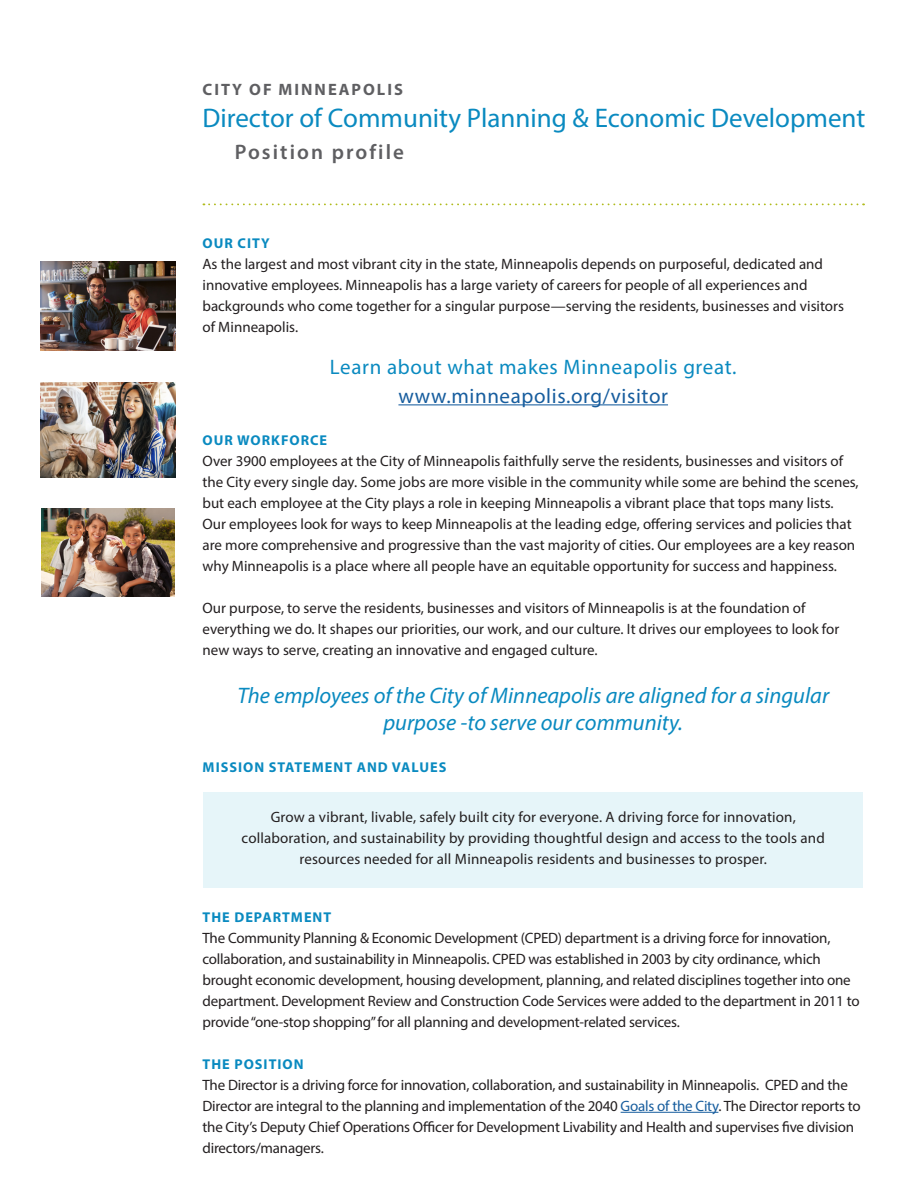
<style>
.page{position:relative;width:918px;height:1188px;background:#fff}
.page>*{position:absolute;margin:0;border:0;box-sizing:border-box;transform-origin:0 0}
.t1{font:27px "Myriad Pro";color:#0a8ac0}
.t2{font:italic 22.5px "Myriad Pro";color:#0a8ac0}
.t3{font:21px "Myriad Pro";letter-spacing:.03em;color:#0a8ac0}
.t4{font:21px "Myriad Pro";letter-spacing:.03em;color:#175d9e}
.t5{font:600 21px "Myriad Pro";letter-spacing:.1em;color:#5f5f62}
.t6{font:700 16.5px "Myriad Pro";letter-spacing:.12em;color:#5f5f62}
.t7{font:15px/21px "Myriad Pro";color:#231f20}
.t8{font:700 14.25px "Myriad Pro";letter-spacing:.07em;color:#0a8ac0}
.s1{color:#175d9e}
</style>
<div class="page">
<svg style="left:203px;top:203px;width:661px;height:2px"></svg>
<hr style="left:398px;top:404px;width:270px;height:1px;background:#175d9e">
<hr style="left:621px;top:1112px;width:97px;height:1px;background:#175d9e">
<img style="left:41px;top:509px;width:134px;height:88px">
<img style="left:40px;top:262px;width:135px;height:88px">
<img style="left:40px;top:383px;width:136px;height:95px">
<div style="left:203px;top:793px;width:660px;height:95px;background:#e6f5f9"></div>
<p class="t6" style="left:203px;top:79px;width:202px">CITY OF MINNEAPOLIS</p>
<p class="t1" style="left:202px;top:102px;width:664px">Director of Community Planning &amp; Economic Development</p>
<p class="t5" style="left:235px;top:138px;width:171px">Position profile</p>
<p class="t8" style="left:203px;top:234px;width:69px">OUR CITY</p>
<p class="t7" style="left:202px;top:254px;width:622px">As the largest and most vibrant city in the state, Minneapolis depends on purposeful, dedicated and</p>
<p class="t7" style="left:202px;top:275px;width:607px">innovative employees. Minneapolis has a large variety of careers for people of all experiences and</p>
<p class="t7" style="left:202px;top:296px;width:643px">backgrounds who come together for a singular purpose—serving the residents, businesses and visitors</p>
<p class="t7" style="left:202px;top:317px;width:97px">of Minneapolis.</p>
<p class="t3" style="left:330px;top:354px;width:408px">Learn about what makes Minneapolis great.</p>
<p class="t4" style="left:398px;top:383px;width:271px">www.minneapolis.org/visitor</p>
<p class="t8" style="left:203px;top:431px;width:126px">OUR WORKFORCE</p>
<p class="t7" style="left:202px;top:450px;width:658px">Over 3900 employees at the City of Minneapolis faithfully serve the residents, businesses and visitors of the City every single day. Some jobs are more visible in the community while some are behind the scenes, but each employee at the City plays a role in keeping Minneapolis a vibrant place that tops many lists.</p>
<p class="t7" style="left:202px;top:513px;width:654px">Our employees look for ways to keep Minneapolis at the leading edge, offering services and policies that are more comprehensive and progressive than the vast majority of cities. Our employees are a key reason why Minneapolis is a place where all people have an equitable opportunity for success and happiness.</p>
<p class="t7" style="left:202px;top:597px;width:604px">Our purpose, to serve the residents, businesses and visitors of Minneapolis is at the foundation of</p>
<p class="t7" style="left:202px;top:618px;width:638px">everything we do. It shapes our priorities, our work, and our culture. It drives our employees to look for</p>
<p class="t7" style="left:202px;top:639px;width:397px">new ways to serve, creating an innovative and engaged culture.</p>
<p class="t2" style="left:237px;top:681px;width:593px">The employees of the City of Minneapolis are aligned for a singular</p>
<p class="t2" style="left:383px;top:708px;width:301px">purpose -to serve our community.</p>
<p class="t8" style="left:203px;top:758px;width:245px">MISSION STATEMENT AND VALUES</p>
<p class="t7" style="left:242px;top:807px;width:585px;text-align:center">Grow a vibrant, livable, safely built city for everyone. A driving force for innovation, collaboration, and sustainability by providing thoughtful design and access to the tools and resources needed for all Minneapolis residents and businesses to prosper.</p>
<p class="t8" style="left:203px;top:908px;width:130px">THE DEPARTMENT</p>
<p class="t7" style="left:202px;top:927px;width:659px">The Community Planning &amp; Economic Development (CPED) department is a driving force for innovation, collaboration, and sustainability in Minneapolis. CPED was established in 2003 by city ordinance, which brought economic development, housing development, planning, and related disciplines together into one department. Development Review and Construction Code Services were added to the department in 2011 to provide “one-stop shopping” for all planning and development-related services.</p>
<p class="t8" style="left:203px;top:1055px;width:102px">THE POSITION</p>
<p class="t7" style="left:202px;top:1074px;width:660px">The Director is a driving force for innovation, collaboration, and sustainability in Minneapolis. CPED and the Director are integral to the planning and implementation of the 2040 <span class="s1">Goals of the City</span>. The Director reports to the City’s Deputy Chief Operations Officer for Development Livability and Health and supervises five division directors/managers.</p>
</div>
